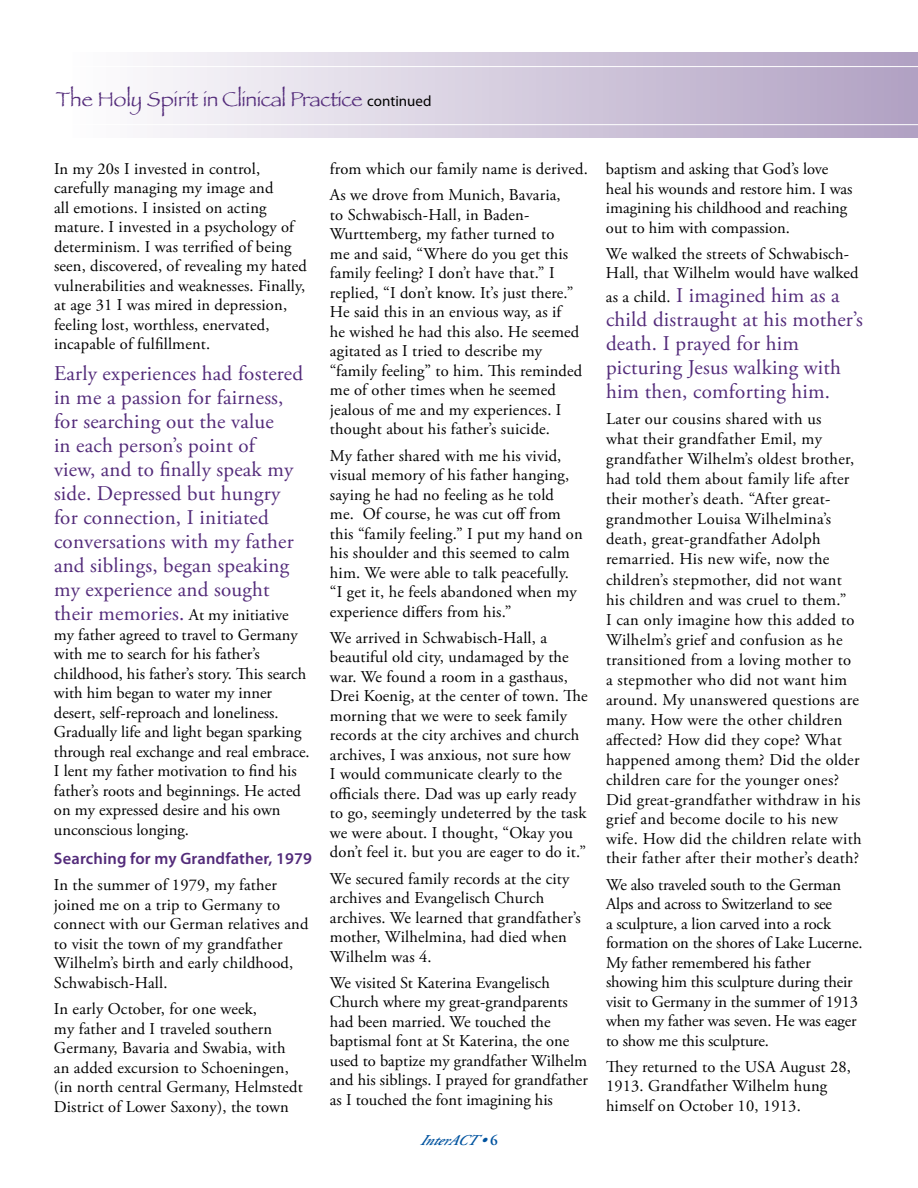
<style>
.page{position:relative;width:918px;height:1188px;background:#fff}
.page>*{position:absolute;margin:0;border:0;box-sizing:border-box;transform-origin:0 0}
.t1{font:21px/24px "Adobe Garamond Pro";letter-spacing:.01em;color:#532b7a}
.t2{font:21px "Papyrus";letter-spacing:-.02em;color:#532b7a}
.t3{font:16.5px/19.5px "Adobe Garamond Pro";letter-spacing:.01em;color:#000}
.t4{font:16.5px/19.5px "Adobe Garamond Pro";letter-spacing:-.01em;color:#000}
.t5{font:600 16.5px "Myriad Pro";letter-spacing:.01em;color:#532b7a}
.t6{font:italic 600 15px "Adobe Garamond Pro";color:#00539f}
.s1{font-family:"Myriad Pro";font-size:15px;color:#000}
.s2{font-size:16.5px;color:#000}
.s3{font-style:inherit}
.s4{font-style:normal}
</style>
<div class="page">
<div style="left:72px;top:53px;width:846px;height:85px;background:linear-gradient(to right,#fefdfe,#b2a2c3)"></div>
<svg style="left:72px;top:66px;width:846px;height:59px"></svg>
<p class="t2" style="left:56px;top:86px;width:377px">The Holy Spirit in Clinical Practice <span class="s1">continued</span></p>
<p class="t3" style="left:54px;top:160px;width:254px">In my 20s I invested in control, carefully managing my image and<br>all emotions. I insisted on acting mature. I invested in a psychology of determinism. I was terrified of being seen, discovered, of revealing my hated vulnerabilities and weaknesses. Finally, at age 31 I was mired in depression, feeling lost, worthless, enervated, incapable of fulfillment.</p>
<p class="t1" style="left:54px;top:362px;width:251px">Early experiences had fostered in me a passion for fairness, for searching out the value<br>in each person’s point of<br>view, and to finally speak my side. Depressed but hungry for connection, I initiated conversations with my father and siblings, began speaking my experience and sought their memories. <span class="s2">At my initiative</span></p>
<p class="t3" style="left:54px;top:625px;width:255px">my father agreed to travel to Germany with me to search for his father’s childhood, his father’s story. This search with him began to water my inner desert, self-reproach and loneliness.<br>Gradually life and light began sparking through real exchange and real embrace.<br>I lent my father motivation to find his father’s roots and beginnings. He acted on my expressed desire and his own unconscious longing.</p>
<p class="t5" style="left:54px;top:848px;width:260px">Searching for my Grandfather, 1979</p>
<p class="t3" style="left:54px;top:876px;width:256px">In the summer of 1979, my father joined me on a trip to Germany to connect with our German relatives and to visit the town of my grandfather<br>Wilhelm’s birth and early childhood,<br>Schwabisch-Hall.</p>
<p class="t3" style="left:54px;top:1000px;width:250px">In early October, for one week,<br>my father and I traveled southern Germany, Bavaria and Swabia, with an added excursion to Schoeningen, (in north central Germany, Helmstedt District of Lower Saxony), the town</p>
<p class="t3" style="left:330px;top:156px;width:257px;line-height:26.2px">from which our family name is derived.<br>As we drove from Munich, Bavaria,</p>
<p class="t3" style="left:330px;top:205px;width:254px">to Schwabisch-Hall, in Baden-Wurttemberg, my father turned to<br>me and said, “Where do you get this family feeling? I don’t have that.” I replied, “I don’t know. It’s just there.” He said this in an envious way, as if<br>he wished he had this also. He seemed agitated as I tried to describe my “family feeling” to him. This reminded me of other times when he seemed jealous of me and my experiences. I thought about his father’s suicide.</p>
<p class="t3" style="left:330px;top:446px;width:254px">My father shared with me his vivid, visual memory of his father hanging, saying he had no feeling as he told<br>me. Of course, he was cut off from this “family feeling.” I put my hand on his shoulder and this seemed to calm him. We were able to talk peacefully. “I get it, he feels abandoned when my experience differs from his.”</p>
<p class="t3" style="left:330px;top:628px;width:259px">We arrived in Schwabisch-Hall, a beautiful old city, undamaged by the war. We found a room in a gasthaus, Drei Koenig, at the center of town. The morning that we were to seek family records at the city archives and church archives, I was anxious, not sure how<br>I would communicate clearly to the officials there. Dad was up early ready to go, seemingly undeterred by the task we were about. I thought, “Okay you don’t feel it. but you are eager to do it.”</p>
<p class="t3" style="left:330px;top:869px;width:252px">We secured family records at the city archives and Evangelisch Church archives. We learned that grandfather’s mother, Wilhelmina, had died when<br>Wilhelm was 4.</p>
<p class="t3" style="left:330px;top:974px;width:259px">We visited St Katerina Evangelisch Church where my great-grandparents had been married. We touched the baptismal font at St Katerina, the one used to baptize my grandfather Wilhelm and his siblings. I prayed for grandfather as I touched the font imagining his</p>
<p class="t6" style="left:420px;top:1131px;width:79px">InterACT<span class="s3">•</span><span class="s4">6</span></p>
<p class="t3" style="left:606px;top:160px;width:248px">baptism and asking that God’s love heal his wounds and restore him. I was imagining his childhood and reaching out to him with compassion.</p>
<p class="t3" style="left:606px;top:245px;width:254px">We walked the streets of Schwabisch-<br>Hall, that Wilhelm would have walked</p>
<p class="t1" style="left:606px;top:284px;width:258px"><span class="s2">as a child.</span> I imagined him as a child distraught at his mother’s death. I prayed for him picturing Jesus walking with him then, comforting him.</p>
<p class="t3" style="left:606px;top:410px;width:257px;line-height:20px">Later our cousins shared with us<br>what their grandfather Emil, my grandfather Wilhelm’s oldest brother, had told them about family life after their mother’s death. “After great&shy;grandmother Louisa Wilhelmina’s death, great-grandfather Adolph remarried. His new wife, now the children’s stepmother, did not want his children and was cruel to them.”<br>I can only imagine how this added to Wilhelm’s grief and confusion as he transitioned from a loving mother to a stepmother who did not want him around. My unanswered questions are many. How were the other children affected? How did they cope? What happened among them? Did the older children care for the younger ones?<br>Did great-grandfather withdraw in his grief and become docile to his new wife. How did the children relate with their father after their mother’s death?</p>
<p class="t4" style="left:606px;top:875px;width:256px">We also traveled south to the German Alps and across to Switzerland to see<br>a sculpture, a lion carved into a rock formation on the shores of Lake Lucerne.<br>My father remembered his father showing him this sculpture during their visit to Germany in the summer of 1913 when my father was seven. He was eager to show me this sculpture.</p>
<p class="t3" style="left:606px;top:1057px;width:247px">They returned to the USA August 28,<br>1913. Grandfather Wilhelm hung himself on October 10, 1913.</p>
</div>
